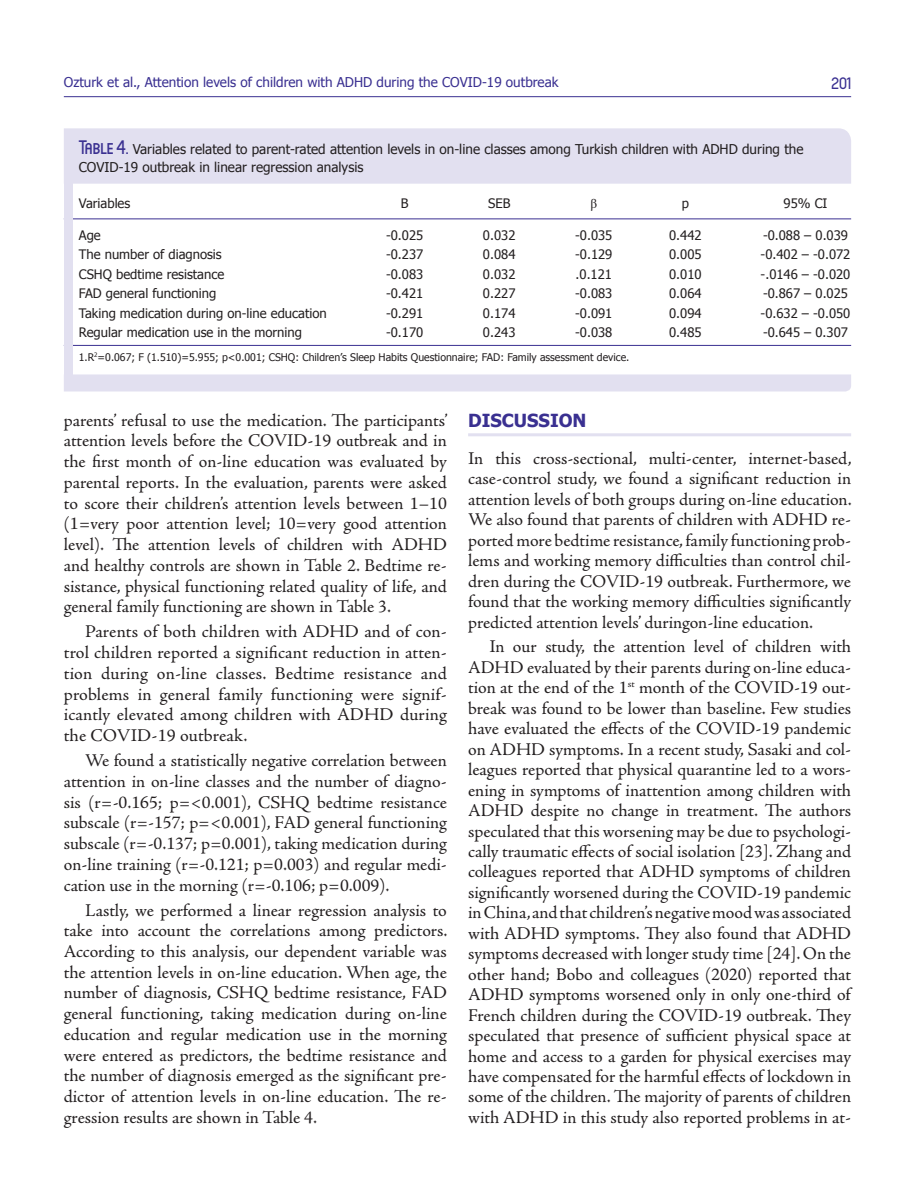
<style>
.page{position:relative;width:915px;height:1191px;background:#fff}
.page>*{position:absolute;margin:0;border:0;box-sizing:border-box;transform-origin:0 0}
._01__Yazı_Metni_NCI{font:18px/20.4px "Adobe Jenson Pro";color:#231f20;text-align:justify}
._06__Yazı_Konu_Basli{font:700 18px "Tahoma";color:#3a3091}
.t1{font:500 16.5px "Circula";color:#3a3091}
._07__Tablo_Baslik_NC{font:13.5px/18px "Tahoma";color:#231f20}
.t2{font:13.5px "Tahoma";color:#3a3091}
.t3{font:13.05px "Tahoma";color:#231f20}
.t4{font:13.05px "Times New Roman";color:#231f20}
.t5{font:10.5px "Tahoma";color:#231f20}
.s1{font-family:"Circula";font-weight:500;font-size:19.5px;color:#3a3091}
</style>
<div class="page">
<hr style="left:64px;top:96px;width:786px;height:1px;background:#3a3091">
<hr style="left:468px;top:433px;width:382px;height:3px;background:#e2e0f0">
<div style="left:64px;top:374px;width:786px;height:17px;background:#e2e0f0"></div>
<div style="left:64px;top:128px;width:786px;height:56px;background:#e2e0f0"></div>
<hr style="left:64px;top:345px;width:786px;height:1px;background:#3a3091">
<hr style="left:64px;top:218px;width:786px;height:1px;background:#3a3091">
<div style="left:64px;top:177px;width:8px;height:206px;background:#e2e0f0"></div>
<p class="t2" style="left:64px;top:73px;width:496px">Ozturk et al., Attention levels of children with ADHD during the COVID-19 outbreak</p>
<p class="t1" style="left:831px;top:73px;width:21px">201</p>
<p class="_07__Tablo_Baslik_NC" style="left:79px;top:140px;width:726px"><span class="s1">Table 4.</span> Variables related to parent-rated attention levels in on-line classes among Turkish children with ADHD during the<br>COVID-19 outbreak in linear regression analysis</p>
<p class="t3" style="left:79px;top:194px;width:53px">Variables</p>
<p class="t3" style="left:400px;top:194px;width:9px">B</p>
<p class="t3" style="left:488px;top:194px;width:24px">SEB</p>
<p class="t4" style="left:590px;top:194px;width:8px">β</p>
<p class="t3" style="left:681px;top:194px;width:9px">p</p>
<p class="t3" style="left:783px;top:194px;width:45px">95% CI</p>
<p class="t3" style="left:79px;top:226px;width:23px">Age</p>
<p class="t3" style="left:386px;top:226px;width:39px">-0.025</p>
<p class="t3" style="left:483px;top:226px;width:34px">0.032</p>
<p class="t3" style="left:575px;top:226px;width:39px">-0.035</p>
<p class="t3" style="left:669px;top:226px;width:34px">0.442</p>
<p class="t3" style="left:762px;top:226px;width:86px">-0.088 – 0.039</p>
<p class="t3" style="left:79px;top:246px;width:144px">The number of diagnosis</p>
<p class="t3" style="left:386px;top:246px;width:39px">-0.237</p>
<p class="t3" style="left:483px;top:246px;width:34px">0.084</p>
<p class="t3" style="left:575px;top:246px;width:39px">-0.129</p>
<p class="t3" style="left:669px;top:246px;width:34px">0.005</p>
<p class="t3" style="left:760px;top:246px;width:91px">-0.402 – -0.072</p>
<p class="t3" style="left:79px;top:265px;width:147px">CSHQ bedtime resistance</p>
<p class="t3" style="left:386px;top:265px;width:39px">-0.083</p>
<p class="t3" style="left:483px;top:265px;width:34px">0.032</p>
<p class="t3" style="left:575px;top:265px;width:38px">.0.121</p>
<p class="t3" style="left:669px;top:265px;width:34px">0.010</p>
<p class="t3" style="left:760px;top:265px;width:91px">-.0146 – -0.020</p>
<p class="t3" style="left:79px;top:285px;width:139px">FAD general functioning</p>
<p class="t3" style="left:386px;top:285px;width:39px">-0.421</p>
<p class="t3" style="left:483px;top:285px;width:34px">0.227</p>
<p class="t3" style="left:575px;top:285px;width:39px">-0.083</p>
<p class="t3" style="left:669px;top:285px;width:34px">0.064</p>
<p class="t3" style="left:762px;top:285px;width:86px">-0.867 – 0.025</p>
<p class="t3" style="left:79px;top:304px;width:249px">Taking medication during on-line education</p>
<p class="t3" style="left:386px;top:304px;width:39px">-0.291</p>
<p class="t3" style="left:483px;top:304px;width:34px">0.174</p>
<p class="t3" style="left:575px;top:304px;width:39px">-0.091</p>
<p class="t3" style="left:669px;top:304px;width:34px">0.094</p>
<p class="t3" style="left:760px;top:304px;width:91px">-0.632 – -0.050</p>
<p class="t3" style="left:79px;top:324px;width:224px">Regular medication use in the morning</p>
<p class="t3" style="left:386px;top:324px;width:39px">-0.170</p>
<p class="t3" style="left:483px;top:324px;width:34px">0.243</p>
<p class="t3" style="left:575px;top:324px;width:39px">-0.038</p>
<p class="t3" style="left:669px;top:324px;width:34px">0.485</p>
<p class="t3" style="left:762px;top:324px;width:86px">-0.645 – 0.307</p>
<p class="t5" style="left:79px;top:350px;width:552px">1.R<sup>2</sup>=0.067; F (1.510)=5.955; p&lt;0.001; CSHQ: Children’s Sleep Habits Questionnaire; FAD: Family assessment device.</p>
<p class="_01__Yazı_Metni_NCI" style="left:64px;top:410px;width:385px">parents’ refusal to use the medication. The participants’ attention levels before the COVID-19 outbreak and in the first month of on-line education was evaluated by parental reports. In the evaluation, parents were asked to score their children’s attention levels between 1–10 (1=very poor attention level; 10=very good attention level). The attention levels of children with ADHD and healthy controls are shown in Table 2. Bedtime re&shy;sistance, physical functioning related quality of life, and general family functioning are shown in Table 3.</p>
<p class="_01__Yazı_Metni_NCI" style="left:64px;top:621px;width:384px;text-indent:21px">Parents of both children with ADHD and of con&shy;trol children reported a significant reduction in atten&shy;tion during on-line classes. Bedtime resistance and problems in general family functioning were signif&shy;icantly elevated among children with ADHD during the COVID-19 outbreak.</p>
<p class="_01__Yazı_Metni_NCI" style="left:64px;top:750px;width:384px;text-indent:21px">We found a statistically negative correlation between attention in on-line classes and the number of diagno&shy;sis (r=-0.165; p=&lt;0.001), CSHQ bedtime resistance subscale (r=-157; p=&lt;0.001), FAD general functioning subscale (r=-0.137; p=0.001), taking medication during on-line training (r=-0.121; p=0.003) and regular medi&shy;cation use in the morning (r=-0.106; p=0.009).</p>
<p class="_01__Yazı_Metni_NCI" style="left:64px;top:900px;width:385px;text-indent:21px">Lastly, we performed a linear regression analysis to take into account the correlations among predictors.<br>According to this analysis, our dependent variable was the attention levels in on-line education. When age, the number of diagnosis, CSHQ bedtime resistance, FAD general functioning, taking medication during on-line education and regular medication use in the morning were entered as predictors, the bedtime resistance and the number of diagnosis emerged as the significant pre&shy;dictor of attention levels in on-line education. The re&shy;gression results are shown in Table 4.</p>
<p class="_06__Yazı_Konu_Basli" style="left:468px;top:407px;width:120px">DISCUSSION</p>
<p class="_01__Yazı_Metni_NCI" style="left:468px;top:448px;width:385px">In this cross-sectional, multi-center, internet-based, case-control study, we found a significant reduction in attention levels of both groups during on-line education.<br>We also found that parents of children with ADHD re&shy;ported more bedtime resistance, family functioning prob&shy;lems and working memory difficulties than control chil&shy;dren during the COVID-19 outbreak. Furthermore, we found that the working memory difficulties significantly predicted attention levels’ duringon-line education.</p>
<p class="_01__Yazı_Metni_NCI" style="left:468px;top:637px;width:384px;text-indent:21px">In our study, the attention level of children with ADHD evaluated by their parents during on-line educa&shy;tion at the end of the 1<sup>st</sup> month of the COVID-19 out&shy;break was found to be lower than baseline. Few studies have evaluated the effects of the COVID-19 pandemic on ADHD symptoms. In a recent study, Sasaki and col&shy;leagues reported that physical quarantine led to a wors&shy;ening in symptoms of inattention among children with ADHD despite no change in treatment. The authors speculated that this worsening may be due to psychologi&shy;cally traumatic effects of social isolation [23]. Zhang and colleagues reported that ADHD symptoms of children significantly worsened during the COVID-19 pandemic in China, and that children’s negative mood was associated with ADHD symptoms. They also found that ADHD symptoms decreased with longer study time [24]. On the other hand; Bobo and colleagues (2020) reported that ADHD symptoms worsened only in only one-third of French children during the COVID-19 outbreak. They speculated that presence of sufficient physical space at home and access to a garden for physical exercises may have compensated for the harmful effects of lockdown in some of the children. The majority of parents of children with ADHD in this study also reported problems in at-</p>
</div>
